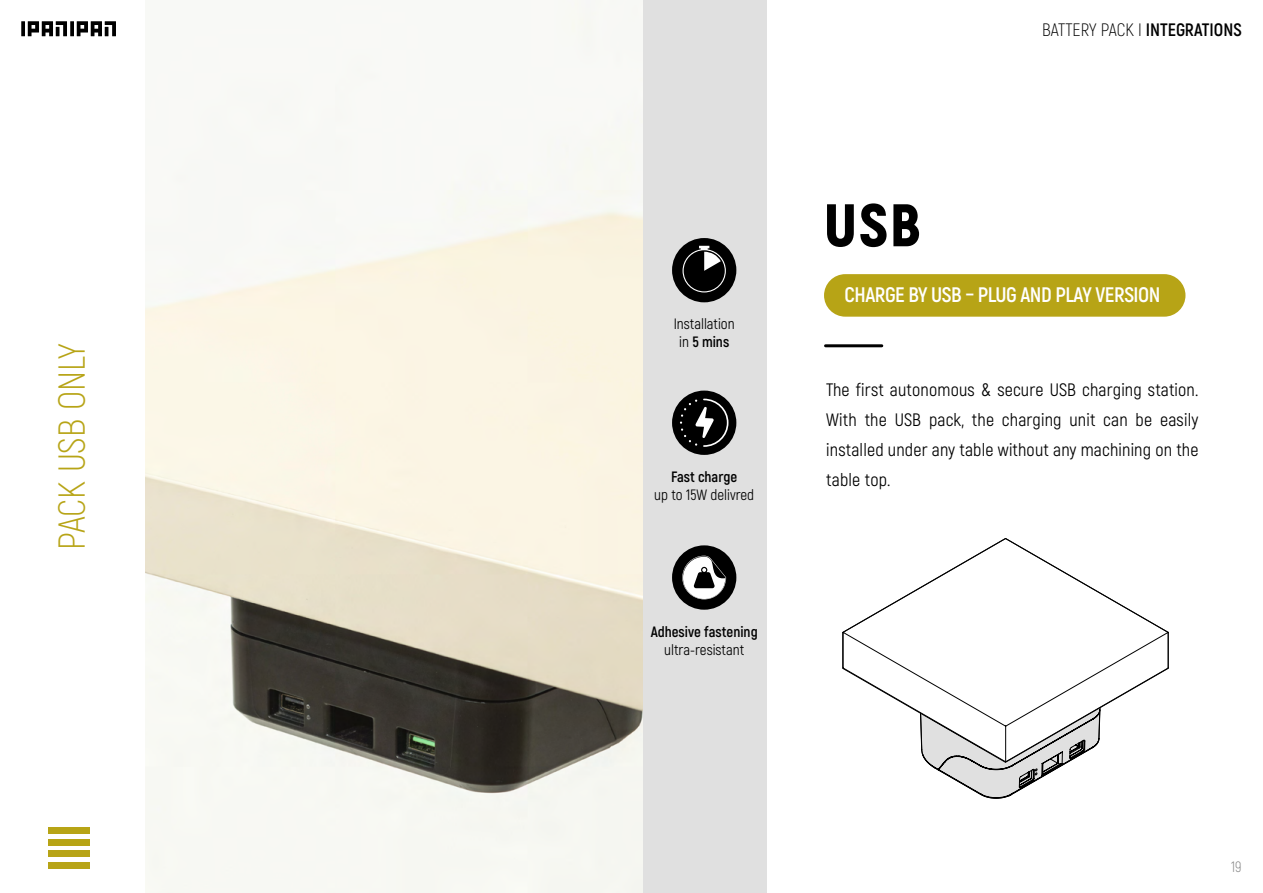
<style>
.page{position:relative;width:1263px;height:893px;background:#fff}
.page>*{position:absolute;margin:0;border:0;box-sizing:border-box;transform-origin:0 0}
.t1{font:900 60px "Akrobat";color:#000}
.t2{font:300 37.5px "Akrobat";letter-spacing:-.005em;color:#b7a416}
.t3{font:700 21px "Akrobat";letter-spacing:-.02em;color:#fff}
.t4{font:18px/30px "Akrobat";letter-spacing:.01em;color:#000;text-align:justify}
.t5{font:300 18px "Akrobat";color:#000}
.t6{font:15px/18px "Akrobat";color:#000;text-align:center}
.t7{font:700 15px "Akrobat";color:#000}
.t8{font:300 15px "Akrobat";color:#7c7c7c}
.s1{font-weight:700}
</style>
<div class="page">
<div style="left:642px;top:0;width:124px;height:893px;background:#e0e0e0"></div>
<img style="left:145px;top:0;width:497px;height:893px">
<div style="left:824px;top:274px;width:361px;height:43px;background:#b7a416;border-radius:21px"></div>
<hr style="left:825px;top:344px;width:57px;height:3px;background:#000">
<div style="left:48px;top:827px;width:41px;height:7px;background:#b7a416"></div>
<div style="left:48px;top:839px;width:41px;height:7px;background:#b7a416"></div>
<div style="left:48px;top:850px;width:41px;height:7px;background:#b7a416"></div>
<div style="left:48px;top:862px;width:41px;height:7px;background:#b7a416"></div>
<svg style="left:931px;top:766px;width:131px;height:33px"></svg>
<svg style="left:842px;top:538px;width:327px;height:225px"></svg>
<svg style="left:21px;top:21px;width:95px;height:15px"></svg>
<div style="left:672px;top:238px;width:64px;height:64px;background:#000;border-radius:50%"></div>
<svg style="left:682px;top:246px;width:44px;height:46px"></svg>
<div style="left:672px;top:391px;width:64px;height:64px;background:#000;border-radius:50%"></div>
<svg style="left:680px;top:399px;width:48px;height:48px"></svg>
<div style="left:672px;top:545px;width:64px;height:65px;background:#000;border-radius:50%"></div>
<svg style="left:682px;top:556px;width:44px;height:43px"></svg>
<h2 class="t2" style="left:50px;top:550px;width:208px;rotate:-90deg">PACK USB ONLY</h2>
<p class="t6" style="left:674px;top:315px;width:63px">Installation in <span class="s1">5 mins</span></p>
<p class="t7" style="left:671px;top:468px;width:68px">Fast charge</p>
<p class="t6" style="left:654px;top:486px;width:102px">up to 15W delivred</p>
<p class="t7" style="left:651px;top:622px;width:108px">Adhesive fastening</p>
<p class="t6" style="left:664px;top:641px;width:81px">ultra-resistant</p>
<p class="t5" style="left:1042px;top:19px;width:201px">BATTERY PACK I <span class="s1">INTEGRATIONS</span></p>
<h1 class="t1" style="left:824px;top:186px;width:98px">USB</h1>
<p class="t3" style="left:844px;top:282px;width:317px">CHARGE BY USB – PLUG AND PLAY VERSION</p>
<p class="t4" style="left:826px;top:375px;width:374px">The first autonomous &amp; secure USB charging station.<br>With the USB pack, the charging unit can be easily installed under any table without any machining on the table top.</p>
<p class="t8" style="left:1231px;top:858px;width:12px">19</p>
</div>
